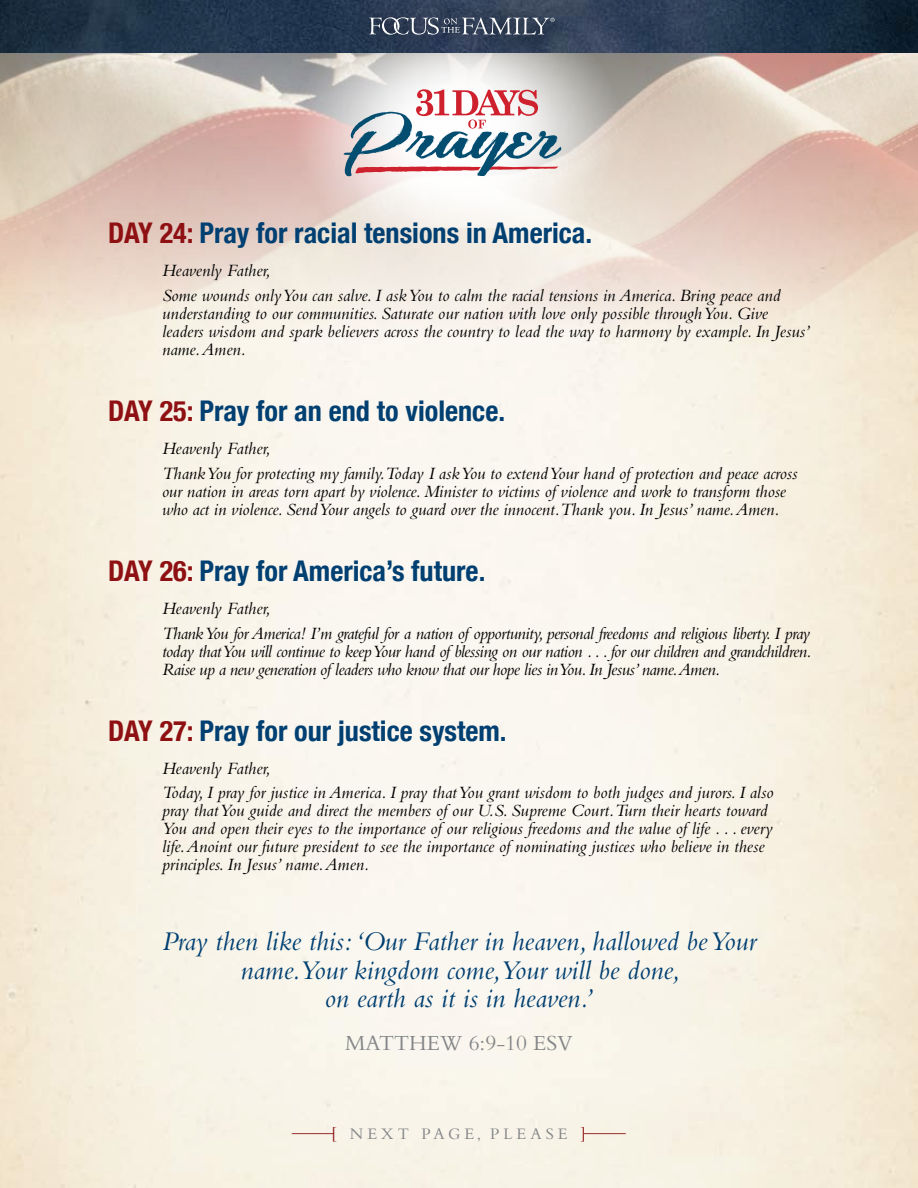
<style>
.page{position:relative;width:918px;height:1188px;background:#fff}
.page>*{position:absolute;margin:0;border:0;box-sizing:border-box;transform-origin:0 0}
.t1{font:700 condensed 28.5px "Helvetica Neue";color:#003f71}
.t2{font:italic 28.2px/28.2px "Bembo Std";color:#003f71;text-align:center}
.t3{font:22.5px "Bembo Std";color:#848688}
.t4{font:italic 18px/18px "Bembo Std";color:#000}
.t5{font:italic 18px/24.8px "Bembo Std";letter-spacing:-.03em;color:#000}
.t6{font:16.8px "Bembo Std";letter-spacing:.24em;color:#848688}
.s1{color:#8e1013}
</style>
<div class="page">
<img style="left:0;top:52px;width:918px;height:468px">
<img style="left:286px;top:52px;width:340px;height:175px">
<svg style="left:344px;top:89px;width:217px;height:87px"></svg>
<img style="left:0;top:0;width:918px;height:52px">
<div style="left:349px;top:0;width:224px;height:56px;background:#000;opacity:.75"></div>
<svg style="left:369px;top:17px;width:186px;height:18px;background:#586376"></svg>
<h1 class="t1" style="left:108px;top:210px;width:486px"><span class="s1">DAY 24:</span> Pray for racial tensions in America.</h1>
<p class="t4" style="left:162px;top:258px;width:620px;line-height:24.8px">Heavenly Father,<br>Some wounds only You can salve. I ask You to calm the racial tensions in America. Bring peace and</p>
<p class="t4" style="left:162px;top:304px;width:650px">understanding to our communities. Saturate our nation with love only possible through You. Give leaders wisdom and spark believers across the country to lead the way to harmony by example. In Jesus’ name. Amen.</p>
<h1 class="t1" style="left:108px;top:387px;width:399px"><span class="s1">DAY 25:</span> Pray for an end to violence.</h1>
<p class="t4" style="left:162px;top:436px;width:637px;line-height:24.8px">Heavenly Father,<br>Thank You for protecting my family.Today I ask You to extend Your hand of protection and peace across</p>
<p class="t4" style="left:162px;top:482px;width:626px">our nation in areas torn apart by violence. Minister to victims of violence and work to transform those who act in violence. Send Your angels to guard over the innocent.Thank you. In Jesus’ name. Amen.</p>
<h1 class="t1" style="left:108px;top:547px;width:379px"><span class="s1">DAY 26:</span> Pray for America’s future.</h1>
<p class="t5" style="left:162px;top:596px;width:649px">Heavenly Father,<br>Thank You for America! I’m grateful for a nation of opportunity, personal freedoms and religious liberty. I pray</p>
<p class="t5" style="left:162px;top:642px;width:651px;line-height:18px">today that You will continue to keep Your hand of blessing on our nation . . . for our children and grandchildren.<br>Raise up a new generation of leaders who know that our hope lies in You. In Jesus’ name.Amen.</p>
<h1 class="t1" style="left:108px;top:707px;width:400px"><span class="s1">DAY 27:</span> Pray for our justice system.</h1>
<p class="t4" style="left:162px;top:755px;width:613px;line-height:24.8px">Heavenly Father,<br>Today, I pray for justice in America. I pray that You grant wisdom to both judges and jurors. I also</p>
<p class="t4" style="left:162px;top:801px;width:612px">pray that You guide and direct the members of our U.S. Supreme Court. Turn their hearts toward You and open their eyes to the importance of our religious freedoms and the value of life . . . every life. Anoint our future president to see the importance of nominating justices who believe in these principles. In Jesus’ name. Amen.</p>
<h2 class="t2" style="left:162px;top:927px;width:596px">Pray then like this: ‘Our Father in heaven, hallowed be Your name. Your kingdom come, Your will be done,<br>on earth as it is in heaven.’</h2>
<p class="t3" style="left:345px;top:1030px;width:229px">MATTHEW 6:9-10 ESV</p>
<p class="t6" style="left:292px;top:1124px;width:335px"><sup>_____</sup><span class="s1">[</span> NEXT PAGE, PLEASE <span class="s1">]</span><sup>_____</sup></p>
</div>
